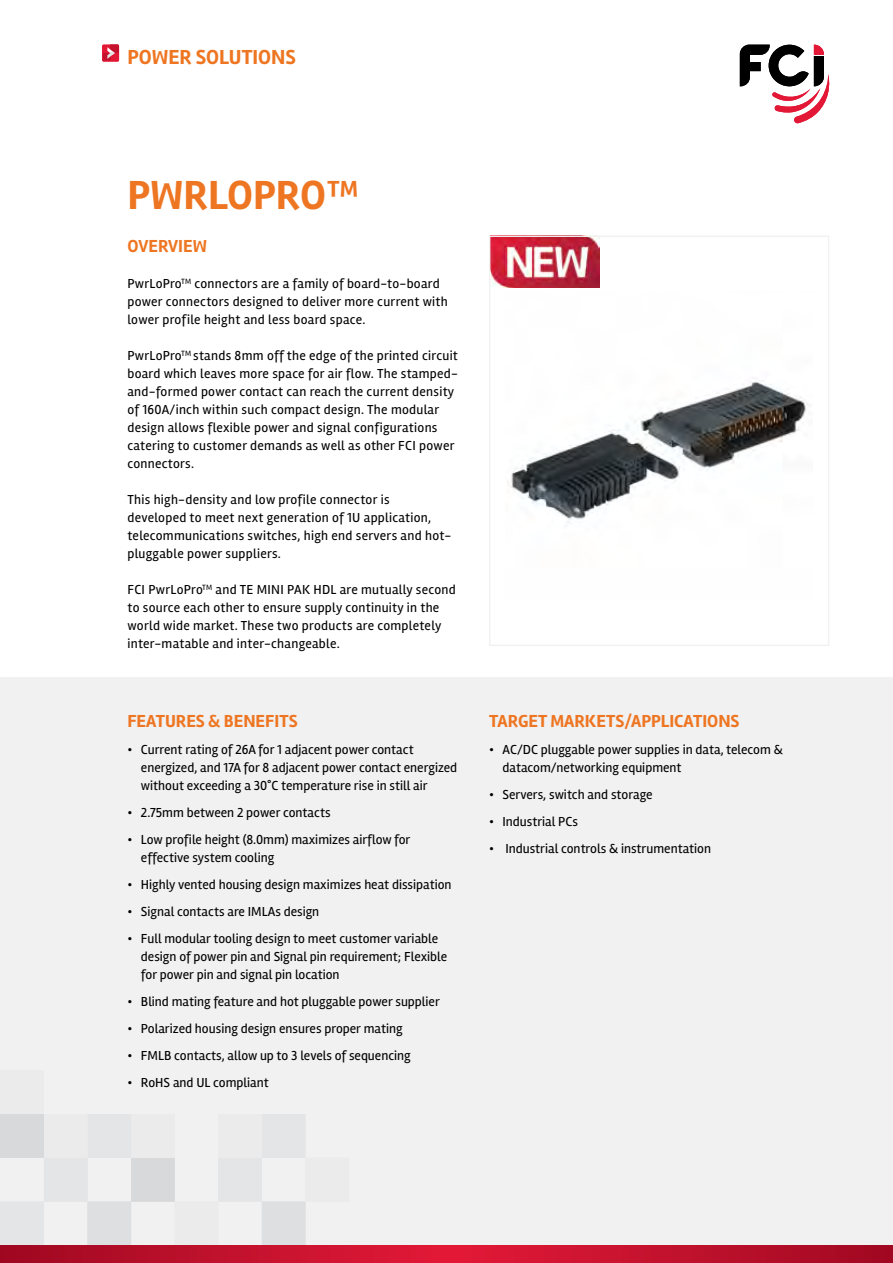
<style>
.page{position:relative;width:893px;height:1263px;background:#fff}
.page>*{position:absolute;margin:0;border:0;box-sizing:border-box;transform-origin:0 0}
.t1{font:700 42px "Rambla";color:#ee7622}
.t2{font:700 21px "Rambla";color:#ee7622}
.t3{font:700 18px "Rambla";color:#ee7622}
.t4{font:13.5px/18px "Rambla";letter-spacing:.02em;color:#000}
.t5{font:13.5px/18px "Rambla";color:#000}
</style>
<div class="page">
<img style="left:491px;top:238px;width:109px;height:49px">
<div style="left:489px;top:236px;width:340px;height:410px;border:1px solid #f1f1f2"></div>
<div style="left:0;top:678px;width:893px;height:585px;background:#f1f1f2"></div>
<div style="left:102px;top:45px;width:17px;height:17px;background:#e31837"></div>
<div style="left:103px;top:53px;width:8px;height:7px;background:#c4122e"></div>
<div style="left:111px;top:45px;width:8px;height:8px;background:#c4122e"></div>
<svg style="left:107px;top:47px;width:8px;height:12px"></svg>
<svg style="left:0;top:1114px;width:306px;height:131px"></svg>
<svg style="left:0;top:1245px;width:893px;height:18px;background:#c1112c"></svg>
<svg style="left:740px;top:45px;width:90px;height:79px"></svg>
<img style="left:507px;top:378px;width:303px;height:145px">
<h2 class="t2" style="left:127px;top:45px;width:170px">POWER SOLUTIONS</h2>
<h1 class="t1" style="left:128px;top:170px;width:233px">PWRLOPRO™</h1>
<h3 class="t3" style="left:127px;top:236px;width:81px">OVERVIEW</h3>
<p class="t4" style="left:127px;top:275px;width:322px">PwrLoPro<sup>TM</sup> connectors are a family of board-to-board power connectors designed to deliver more current with lower profile height and less board space.</p>
<p class="t4" style="left:127px;top:347px;width:332px">PwrLoPro<sup>TM</sup> stands 8mm off the edge of the printed circuit board which leaves more space for air flow. The stamped&shy;and-formed power contact can reach the current density of 160A/inch within such compact design. The modular design allows flexible power and signal configurations catering to customer demands as well as other FCI power connectors.</p>
<p class="t4" style="left:127px;top:491px;width:325px">This high-density and low profile connector is developed to meet next generation of 1U application, telecommunications switches, high end servers and hot&shy;pluggable power suppliers.</p>
<p class="t4" style="left:127px;top:581px;width:330px">FCI PwrLoPro<sup>TM</sup> and TE MINI PAK HDL are mutually second to source each other to ensure supply continuity in the world wide market. These two products are completely inter-matable and inter-changeable.</p>
<h3 class="t3" style="left:127px;top:710px;width:172px">FEATURES &amp; BENEFITS</h3>
<p class="t5" style="left:141px;top:740px;width:318px;text-indent:-14px">• Current rating of 26A for 1 adjacent power contact energized, and 17A for 8 adjacent power contact energized without exceeding a 30°C temperature rise in still air</p>
<p class="t5" style="left:127px;top:803px;width:205px">• 2.75mm between 2 power contacts</p>
<p class="t5" style="left:141px;top:830px;width:271px;text-indent:-14px">• Low profile height (8.0mm) maximizes airflow for effective system cooling</p>
<p class="t5" style="left:127px;top:875px;width:326px">• Highly vented housing design maximizes heat dissipation</p>
<p class="t5" style="left:127px;top:902px;width:193px">• Signal contacts are IMLAs design</p>
<p class="t5" style="left:141px;top:929px;width:308px;text-indent:-14px">• Full modular tooling design to meet customer variable design of power pin and Signal pin requirement; Flexible for power pin and signal pin location</p>
<p class="t5" style="left:127px;top:992px;width:314px">• Blind mating feature and hot pluggable power supplier</p>
<p class="t5" style="left:127px;top:1019px;width:277px">• Polarized housing design ensures proper mating</p>
<p class="t5" style="left:127px;top:1046px;width:285px">• FMLB contacts, allow up to 3 levels of sequencing</p>
<p class="t5" style="left:127px;top:1073px;width:143px">• RoHS and UL compliant</p>
<h3 class="t3" style="left:489px;top:710px;width:252px">TARGET MARKETS/APPLICATIONS</h3>
<p class="t5" style="left:502px;top:740px;width:282px;text-indent:-14px">• AC/DC pluggable power supplies in data, telecom &amp; datacom/networking equipment</p>
<p class="t5" style="left:489px;top:785px;width:165px">• Servers, switch and storage</p>
<p class="t5" style="left:489px;top:812px;width:90px">• Industrial PCs</p>
<p class="t5" style="left:489px;top:839px;width:224px">• Industrial controls &amp; instrumentation</p>
</div>
